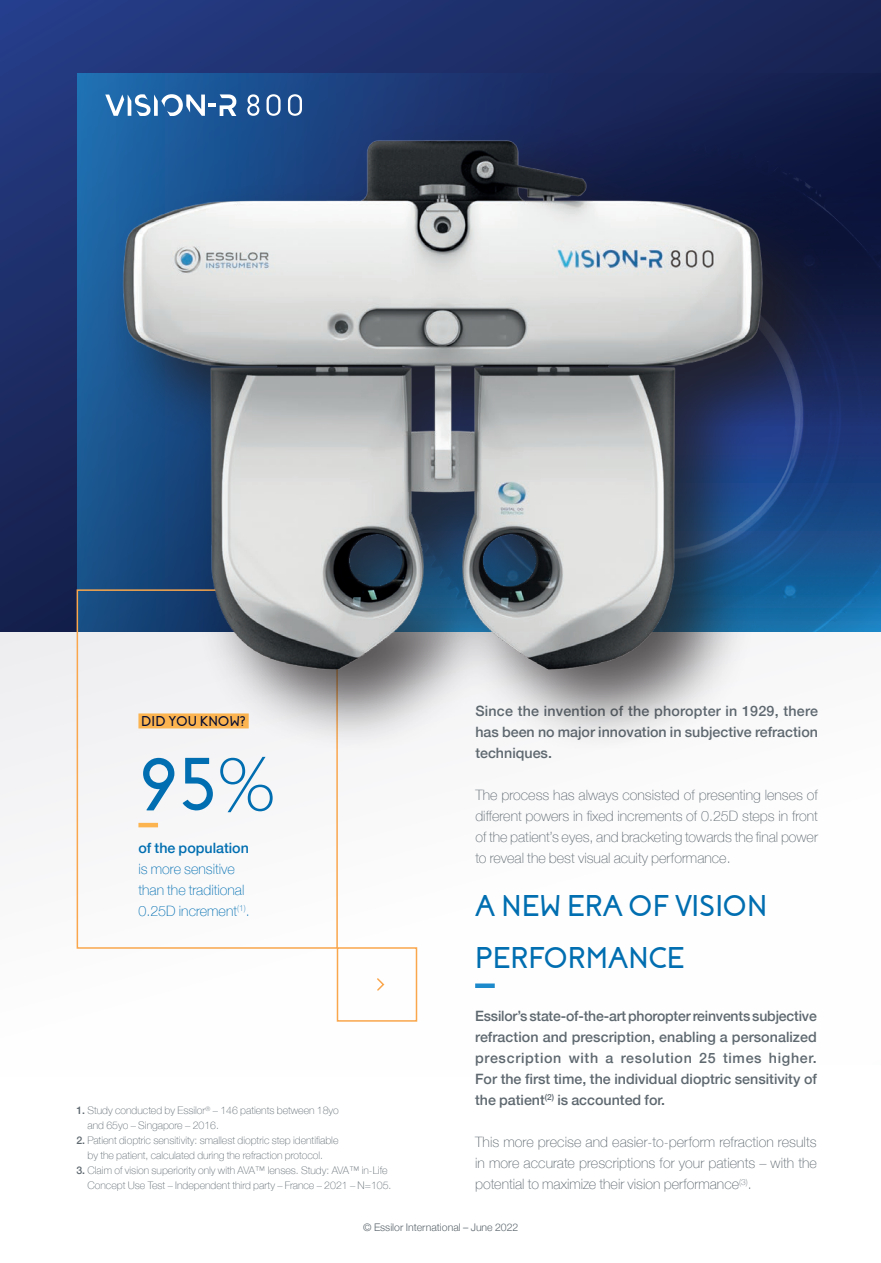
<style>
.page{position:relative;width:881px;height:1263px;background:#fff}
.page>*{position:absolute;margin:0;border:0;box-sizing:border-box;transform-origin:0 0}
.t1{font:700 75px "Coves";color:#006eb0}
.t2{font:700 30px/52.7px "Coves";color:#006eb0}
.t3{font:100 14.25px/21px "Helvetica Neue";color:#5e686f;text-align:justify}
.t4{font:500 14.25px/21px "Helvetica Neue";color:#5e686f;text-align:justify}
.t5{font:100 14.25px/21px "Helvetica Neue";color:#006eb0}
.t6{font:700 14.25px "Coves";color:#060c31}
.Notes_bas_de_page{font:100 10.5px/15px "Helvetica Neue";color:#5e686f}
.t7{font:300 10.5px "Helvetica Neue";color:#5e686f}
.s1{font-size:16.5px}
.s2{font-family:"Helvetica Neue";font-weight:100}
.s3{font-weight:500}
</style>
<div class="page">
<img style="left:799px;top:74px;width:81px;height:557px">
<div style="left:475px;top:983px;width:19px;height:5px;background:#1d8acb"></div>
<svg style="left:377px;top:978px;width:8px;height:13px"></svg>
<div style="left:336px;top:947px;width:81px;height:75px;border:2px solid #f9a64c"></div>
<hr style="left:138px;top:823px;width:20px;height:4px;background:#fbb450">
<div style="left:77px;top:589px;width:261px;height:360px;border:2px solid #f9a64c"></div>
<div style="left:105px;top:121px;width:741px;height:632px;background:#231f20;opacity:.75"></div>
<img style="left:0;top:0;width:799px;height:762px">
<p class="t6" style="left:141px;top:713px;width:106px">DID YOU KNOW<span class="s1">?</span></p>
<p class="t1" style="left:138px;top:742px;width:139px">95<span class="s2">%</span></p>
<p class="t5" style="left:138px;top:836px;width:113px"><span class="s3">of the population </span>is more sensitive than the traditional<br>0.25D increment<sup>(1)</sup>.</p>
<p class="Notes_bas_de_page" style="left:87px;top:1102px;width:253px;text-indent:-11px"><span class="s3">1.</span> Study conducted by Essilor<sup>®</sup> – 146 patients between 18yo and 65yo – Singapore – 2016.</p>
<p class="Notes_bas_de_page" style="left:76px;top:1132px;width:263px;text-align:center"><span class="s3">2.</span> Patient dioptric sensitivity: smallest dioptric step identifiable by the patient, calculated during the refraction protocol.</p>
<p class="Notes_bas_de_page" style="left:87px;top:1162px;width:305px;text-indent:-11px"><span class="s3">3.</span> Claim of vision superiority only with AVA™ lenses. Study: AVA™ in-Life<br>Concept Use Test – Independent third party – France – 2021 – N=105.</p>
<p class="t4" style="left:475px;top:699px;width:344px">Since the invention of the phoropter in 1929, there has been no major innovation in subjective refraction techniques.</p>
<p class="t3" style="left:475px;top:784px;width:344px">The process has always consisted of presenting lenses of different powers in fixed increments of 0.25D steps in front of the patient’s eyes, and bracketing towards the final power to reveal the best visual acuity performance.</p>
<p class="t2" style="left:475px;top:879px;width:293px">A NEW ERA OF VISION<br>PERFORMANCE</p>
<p class="t4" style="left:475px;top:1004px;width:343px">Essilor’s state-of-the-art phoropter reinvents subjective refraction and prescription, enabling a personalized prescription with a resolution 25 times higher.<br>For the first time, the individual dioptric sensitivity of the patient<sup>(2)</sup> is accounted for.</p>
<p class="t3" style="left:475px;top:1131px;width:343px">This more precise and easier-to-perform refraction results in more accurate prescriptions for your patients – with the potential to maximize their vision performance<sup>(3)</sup>.</p>
<p class="t7" style="left:363px;top:1219px;width:157px">© Essilor International – June 2022</p>
</div>
